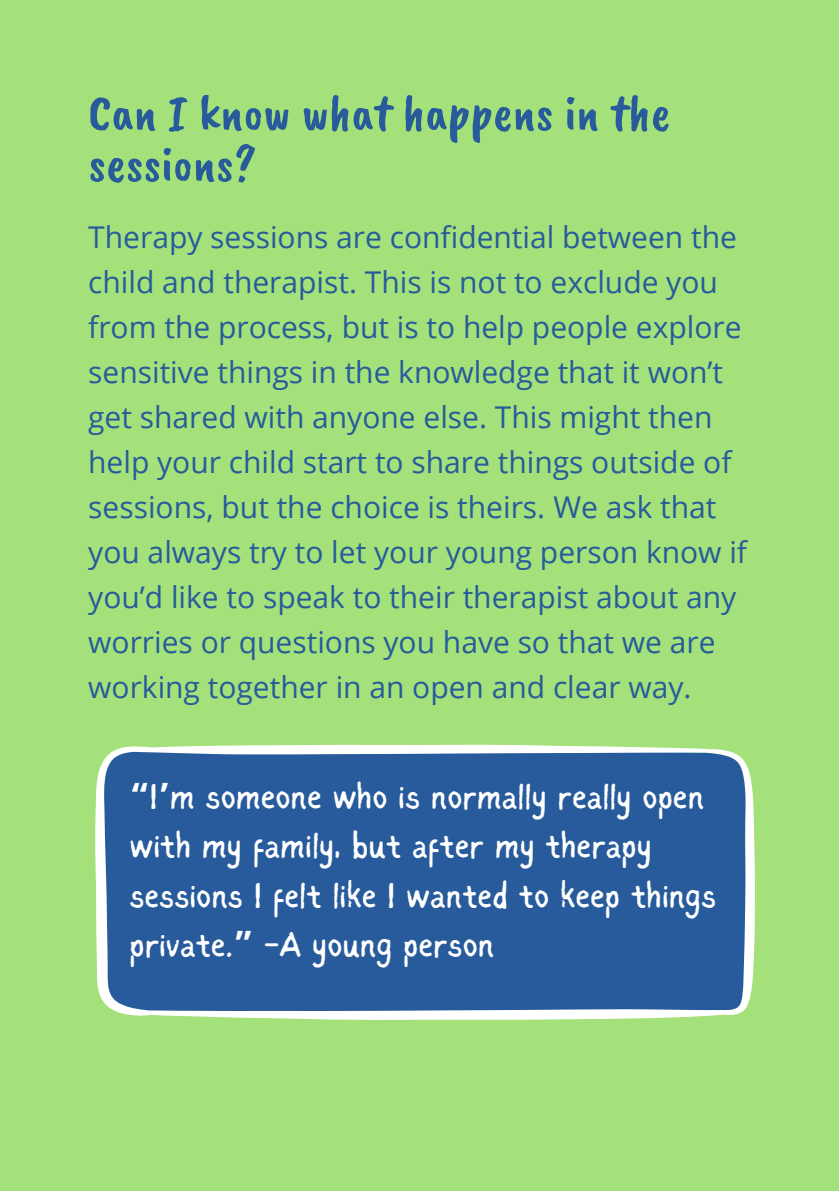
<style>
.page{position:relative;width:839px;height:1191px;background:#fff}
.page>*{position:absolute;margin:0;border:0;box-sizing:border-box;transform-origin:0 0}
.t1{font:52px/51px "Caveat Brush";color:#275b9b}
.t2{font:35.8px/49.6px "Sigher";color:#fff}
.t3{font:30px/45px "Open Sans";color:#275b9b}
.s1{font-family:"Noto Sans Gurmukhi";font-weight:700}
</style>
<div class="page">
<div style="left:0;top:0;width:838px;height:1191px;background:#a4e17a"></div>
<svg style="left:95px;top:744px;width:660px;height:276px;background:#38699f"></svg>
<h1 class="t1" style="left:88px;top:87px;width:583px">Can I know what happens in the sessions?</h1>
<p class="t3" style="left:88px;top:214px;width:660px">Therapy sessions are confidential between the child and therapist. This is not to exclude you from the process, but is to help people explore sensitive things in the knowledge that it won’t get shared with anyone else. This might then help your child start to share things outside of sessions, but the choice is theirs. We ask that you always try to let your young person know if you’d like to speak to their therapist about any worries or questions you have so that we are working together in an open and clear way.</p>
<p class="t2" style="left:129px;top:774px;width:588px"><span class="s1">“</span>I<span class="s1">’</span>m someone who is normally really open with my family, but after my therapy sessions I felt like I wanted to keep things private.<span class="s1">”</span> -A young person</p>
</div>
